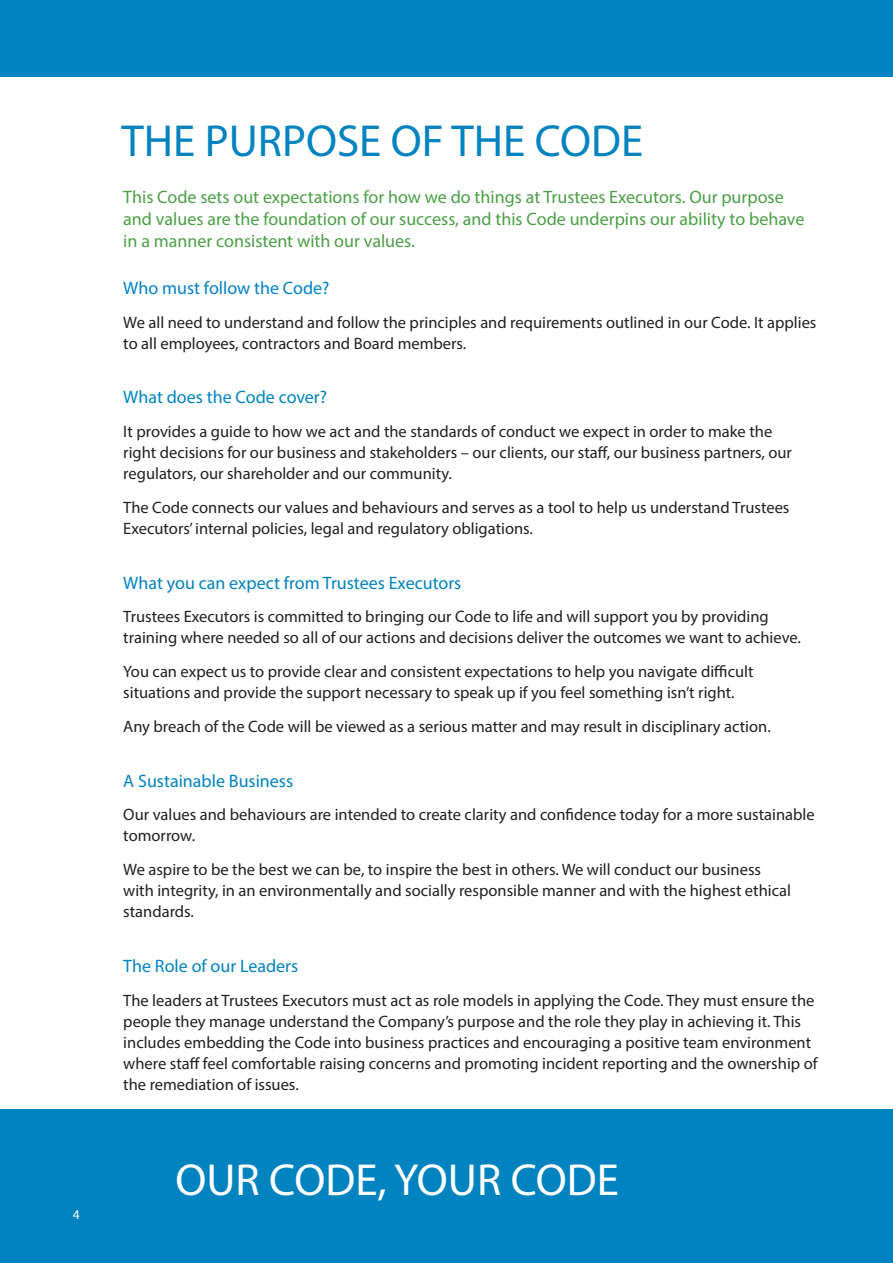
<style>
.page{position:relative;width:893px;height:1263px;background:#fff}
.page>*{position:absolute;margin:0;border:0;box-sizing:border-box;transform-origin:0 0}
.t1{font:45px "Myriad Pro";color:#0083bf}
.t2{font:45px "Myriad Pro";color:#fff}
.t3{font:18px/21.6px "Myriad Pro";color:#4b9f45}
.t4{font:18px "Myriad Pro";color:#0083bf}
.t5{font:18px "Myriad Pro";color:#0082ca}
.t6{font:16.5px/21px "Myriad Pro";color:#231f20}
.t7{font:13.5px "Myriad Pro";color:#fff}
</style>
<div class="page">
<hr style="left:892px;top:0;width:1px;height:1263px;background:#0083bf">
<div style="left:0;top:1110px;width:893px;height:153px;background:#0083bf"></div>
<div style="left:0;top:0;width:893px;height:77px;background:#0083bf"></div>
<p class="t7" style="left:73px;top:1206px;width:8px">4</p>
<p class="t1" style="left:121px;top:113px;width:523px">THE PURPOSE OF THE CODE</p>
<p class="t3" style="left:123px;top:186px;width:683px">This Code sets out expectations for how we do things at Trustees Executors. Our purpose and values are the foundation of our success, and this Code underpins our ability to behave in a manner consistent with our values.</p>
<p class="t5" style="left:123px;top:277px;width:208px">Who must follow the Code?</p>
<p class="t6" style="left:123px;top:311px;width:695px">We all need to understand and follow the principles and requirements outlined in our Code. It applies to all employees, contractors and Board members.</p>
<p class="t4" style="left:123px;top:386px;width:205px">What does the Code cover?</p>
<p class="t6" style="left:123px;top:421px;width:670px">It provides a guide to how we act and the standards of conduct we expect in order to make the right decisions for our business and stakeholders – our clients, our staff, our business partners, our regulators, our shareholder and our community.</p>
<p class="t6" style="left:123px;top:497px;width:668px">The Code connects our values and behaviours and serves as a tool to help us understand Trustees<br>Executors’ internal policies, legal and regulatory obligations.</p>
<p class="t4" style="left:123px;top:571px;width:340px">What you can expect from Trustees Executors</p>
<p class="t6" style="left:123px;top:606px;width:679px">Trustees Executors is committed to bringing our Code to life and will support you by providing training where needed so all of our actions and decisions deliver the outcomes we want to achieve.</p>
<p class="t6" style="left:123px;top:661px;width:632px">You can expect us to provide clear and consistent expectations to help you navigate difficult situations and provide the support necessary to speak up if you feel something isn’t right.</p>
<p class="t6" style="left:123px;top:716px;width:649px">Any breach of the Code will be viewed as a serious matter and may result in disciplinary action.</p>
<p class="t4" style="left:123px;top:769px;width:171px">A Sustainable Business</p>
<p class="t6" style="left:123px;top:804px;width:693px">Our values and behaviours are intended to create clarity and confidence today for a more sustainable tomorrow.</p>
<p class="t6" style="left:123px;top:859px;width:669px">We aspire to be the best we can be, to inspire the best in others. We will conduct our business with integrity, in an environmentally and socially responsible manner and with the highest ethical standards.</p>
<p class="t4" style="left:123px;top:955px;width:176px">The Role of our Leaders</p>
<p class="t6" style="left:123px;top:989px;width:696px">The leaders at Trustees Executors must act as role models in applying the Code. They must ensure the people they manage understand the Company’s purpose and the role they play in achieving it. This includes embedding the Code into business practices and encouraging a positive team environment where staff feel comfortable raising concerns and promoting incident reporting and the ownership of the remediation of issues.</p>
<p class="t2" style="left:175px;top:1152px;width:445px">OUR CODE, YOUR CODE</p>
</div>
